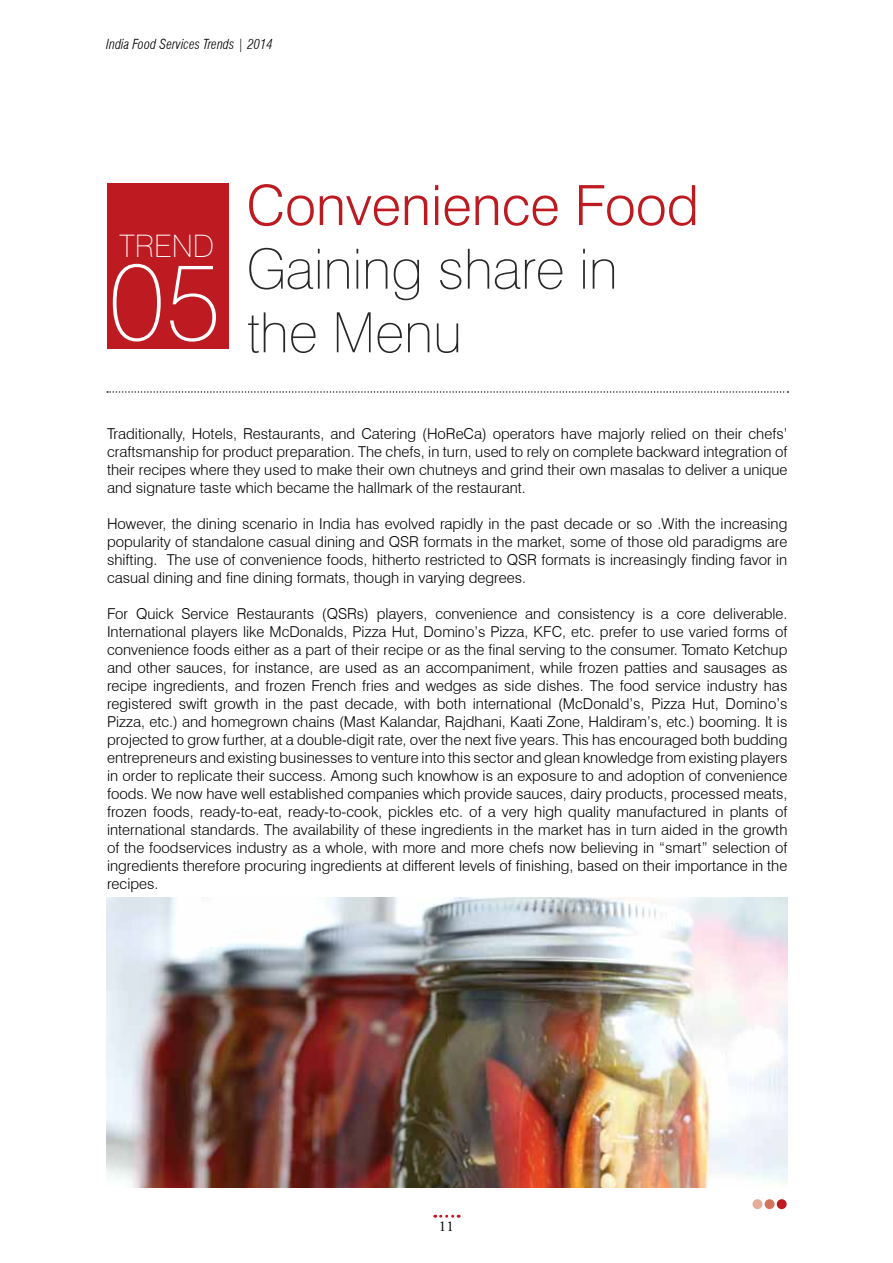
<style>
.page{position:relative;width:893px;height:1263px;background:#fff}
.page>*{position:absolute;margin:0;border:0;box-sizing:border-box;transform-origin:0 0}
.t1{font:100 55.5px/63.6px "Swiss 721 BT";color:#292829}
.t2{font:300 55.5px "Swiss 721 BT";color:#bd1b21}
.t3{font:100 31.05px "Swiss 721 BT";color:#fff}
.t4{font:300 15px/18px "Swiss 721 BT";color:#000;text-align:justify}
.t5{font:15px "Adobe Garamond Pro";color:#000}
.t6{font:italic 300 condensed 13.5px "Swiss 721 BT";color:#000}
</style>
<div class="page">
<svg style="left:435px;top:1215px;width:24px;height:3px"></svg>
<div style="left:107px;top:183px;width:121px;height:166px;background:#bd1b21"></div>
<svg style="left:107px;top:391px;width:681px;height:2px"></svg>
<div style="left:752px;top:1199px;width:10px;height:10px;background:#e4ae9b;border-radius:50%"></div>
<div style="left:765px;top:1199px;width:9px;height:10px;background:#d3755c;border-radius:50%"></div>
<div style="left:777px;top:1199px;width:10px;height:10px;background:#bd1b21;border-radius:50%"></div>
<img style="left:106px;top:897px;width:681px;height:290px">
<p class="t6" style="left:106px;top:36px;width:168px">India Food Services Trends | 2014</p>
<h1 class="t2" style="left:246px;top:172px;width:454px">Convenience Food</h1>
<h1 class="t1" style="left:109px;top:237px;width:511px;text-indent:138px">Gaining share in<br><sup>05</sup> the Menu</h1>
<h2 class="t3" style="left:119px;top:228px;width:97px">Trend</h2>
<p class="t4" style="left:107px;top:424px;width:682px">Traditionally, Hotels, Restaurants, and Catering (HoReCa) operators have majorly relied on their chefs’ craftsmanship for product preparation. The chefs, in turn, used to rely on complete backward integration of their recipes where they used to make their own chutneys and grind their own masalas to deliver a unique and signature taste which became the hallmark of the restaurant.</p>
<p class="t4" style="left:107px;top:514px;width:682px">However, the dining scenario in India has evolved rapidly in the past decade or so .With the increasing popularity of standalone casual dining and QSR formats in the market, some of those old paradigms are shifting. The use of convenience foods, hitherto restricted to QSR formats is increasingly finding favor in casual dining and fine dining formats, though in varying degrees.</p>
<p class="t4" style="left:107px;top:604px;width:682px">For Quick Service Restaurants (QSRs) players, convenience and consistency is a core deliverable.<br>International players like McDonalds, Pizza Hut, Domino’s Pizza, KFC, etc. prefer to use varied forms of convenience foods either as a part of their recipe or as the final serving to the consumer. Tomato Ketchup and other sauces, for instance, are used as an accompaniment, while frozen patties and sausages as recipe ingredients, and frozen French fries and wedges as side dishes. The food service industry has registered swift growth in the past decade, with both international (McDonald’s, Pizza Hut, Domino’s Pizza, etc.) and homegrown chains (Mast Kalandar, Rajdhani, Kaati Zone, Haldiram’s, etc.) booming. It is projected to grow further, at a double-digit rate, over the next five years. This has encouraged both budding entrepreneurs and existing businesses to venture into this sector and glean knowledge from existing players in order to replicate their success. Among such knowhow is an exposure to and adoption of convenience foods. We now have well established companies which provide sauces, dairy products, processed meats, frozen foods, ready-to-eat, ready-to-cook, pickles etc. of a very high quality manufactured in plants of international standards. The availability of these ingredients in the market has in turn aided in the growth of the foodservices industry as a whole, with more and more chefs now believing in “smart” selection of ingredients therefore procuring ingredients at different levels of finishing, based on their importance in the recipes.</p>
<p class="t5" style="left:439px;top:1217px;width:16px">11</p>
</div>
